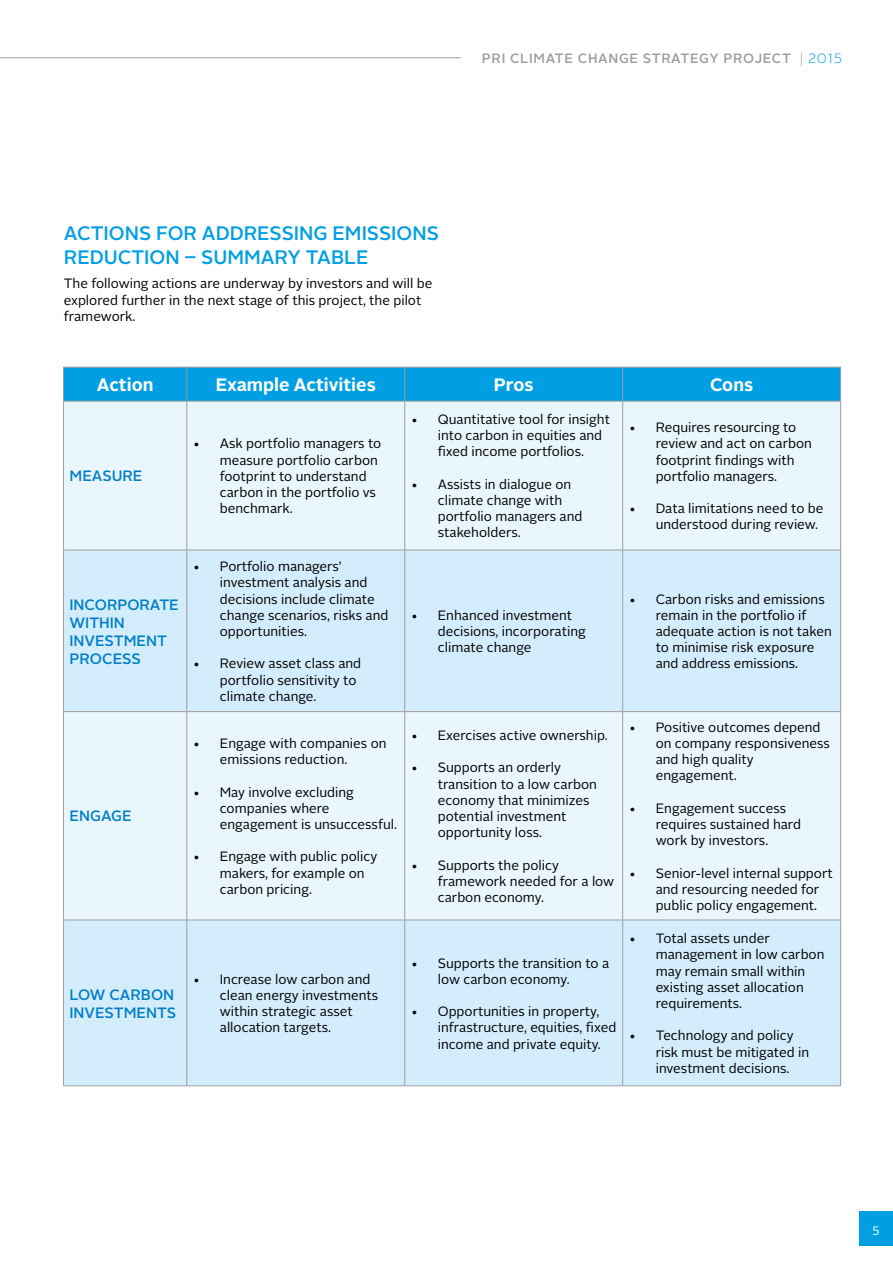
<style>
.page{position:relative;width:893px;height:1263px;background:#fff}
.page>*{position:absolute;margin:0;border:0;box-sizing:border-box;transform-origin:0 0}
.t1{font:500 19.5px/23.4px "Alright Sans";color:#009fe3}
.t2{font:700 18px "Alright Sans";color:#fff}
.t3{font:500 15px/18px "Alright Sans";color:#007ec7}
.t4{font:13.5px/16.2px "Alright Sans";color:#000}
.t5{font:500 13.5px "Alright Sans";letter-spacing:.05em;color:#9d9d9c}
.t6{font:12px "Alright Sans";color:#fff}
.s1{font-weight:300}
.s2{font-weight:300;color:#009fe3}
</style>
<div class="page">
<hr style="left:0;top:57px;width:461px;height:1px;background:#9d9d9c">
<div style="left:859px;top:1212px;width:34px;height:34px;background:#009fe3"></div>
<div style="left:64px;top:368px;width:776px;height:33px;background:#009fe3"></div>
<div style="left:64px;top:402px;width:776px;height:517px;background:#eaf6fe"></div>
<div style="left:64px;top:551px;width:776px;height:160px;background:#d4edfc"></div>
<div style="left:64px;top:920px;width:776px;height:165px;background:#d4edfc"></div>
<hr style="left:63px;top:367px;width:124px;height:1px;background:#9d9d9c">
<hr style="left:63px;top:367px;width:1px;height:34px;background:#9d9d9c">
<hr style="left:187px;top:367px;width:218px;height:1px;background:#9d9d9c">
<hr style="left:186px;top:367px;width:1px;height:34px;background:#9d9d9c">
<hr style="left:405px;top:367px;width:218px;height:1px;background:#9d9d9c">
<hr style="left:404px;top:367px;width:1px;height:34px;background:#9d9d9c">
<hr style="left:623px;top:367px;width:218px;height:1px;background:#9d9d9c">
<hr style="left:622px;top:367px;width:1px;height:34px;background:#9d9d9c">
<hr style="left:840px;top:367px;width:1px;height:34px;background:#9d9d9c">
<hr style="left:63px;top:401px;width:124px;height:1px;background:#9d9d9c">
<hr style="left:63px;top:401px;width:1px;height:149px;background:#9d9d9c">
<hr style="left:187px;top:401px;width:218px;height:1px;background:#9d9d9c">
<hr style="left:186px;top:401px;width:1px;height:149px;background:#9d9d9c">
<hr style="left:405px;top:401px;width:218px;height:1px;background:#9d9d9c">
<hr style="left:404px;top:401px;width:1px;height:149px;background:#9d9d9c">
<hr style="left:623px;top:401px;width:218px;height:1px;background:#9d9d9c">
<hr style="left:622px;top:401px;width:1px;height:149px;background:#9d9d9c">
<hr style="left:840px;top:401px;width:1px;height:149px;background:#9d9d9c">
<hr style="left:63px;top:550px;width:124px;height:1px;background:#9d9d9c">
<hr style="left:63px;top:550px;width:1px;height:161px;background:#9d9d9c">
<hr style="left:187px;top:550px;width:218px;height:1px;background:#9d9d9c">
<hr style="left:186px;top:550px;width:1px;height:161px;background:#9d9d9c">
<hr style="left:405px;top:550px;width:218px;height:1px;background:#9d9d9c">
<hr style="left:404px;top:550px;width:1px;height:161px;background:#9d9d9c">
<hr style="left:623px;top:550px;width:218px;height:1px;background:#9d9d9c">
<hr style="left:622px;top:550px;width:1px;height:161px;background:#9d9d9c">
<hr style="left:840px;top:550px;width:1px;height:161px;background:#9d9d9c">
<hr style="left:63px;top:711px;width:124px;height:1px;background:#9d9d9c">
<hr style="left:63px;top:712px;width:1px;height:207px;background:#9d9d9c">
<hr style="left:187px;top:711px;width:218px;height:1px;background:#9d9d9c">
<hr style="left:186px;top:712px;width:1px;height:207px;background:#9d9d9c">
<hr style="left:405px;top:711px;width:218px;height:1px;background:#9d9d9c">
<hr style="left:404px;top:712px;width:1px;height:207px;background:#9d9d9c">
<hr style="left:623px;top:711px;width:218px;height:1px;background:#9d9d9c">
<hr style="left:622px;top:712px;width:1px;height:207px;background:#9d9d9c">
<hr style="left:840px;top:712px;width:1px;height:207px;background:#9d9d9c">
<hr style="left:63px;top:919px;width:124px;height:1px;background:#9d9d9c">
<hr style="left:63px;top:920px;width:1px;height:165px;background:#9d9d9c">
<hr style="left:187px;top:919px;width:218px;height:1px;background:#9d9d9c">
<hr style="left:186px;top:920px;width:1px;height:165px;background:#9d9d9c">
<hr style="left:405px;top:919px;width:218px;height:1px;background:#9d9d9c">
<hr style="left:404px;top:920px;width:1px;height:165px;background:#9d9d9c">
<hr style="left:623px;top:919px;width:218px;height:1px;background:#9d9d9c">
<hr style="left:622px;top:920px;width:1px;height:165px;background:#9d9d9c">
<hr style="left:840px;top:920px;width:1px;height:165px;background:#9d9d9c">
<hr style="left:63px;top:1085px;width:124px;height:1px;background:#9d9d9c">
<hr style="left:187px;top:1085px;width:218px;height:1px;background:#9d9d9c">
<hr style="left:405px;top:1085px;width:218px;height:1px;background:#9d9d9c">
<hr style="left:623px;top:1085px;width:218px;height:1px;background:#9d9d9c">
<p class="t5" style="left:482px;top:49px;width:361px">PRI CLIMATE CHANGE STRATEGY PROJECT <span class="s1">|</span> <span class="s2">2015</span></p>
<h1 class="t1" style="left:64px;top:222px;width:377px">ACTIONS FOR ADDRESSING EMISSIONS<br>REDUCTION – SUMMARY TABLE</h1>
<p class="t4" style="left:64px;top:276px;width:370px">The following actions are underway by investors and will be explored further in the next stage of this project, the pilot framework.</p>
<h2 class="t2" style="left:97px;top:372px;width:58px">Action</h2>
<h2 class="t2" style="left:216px;top:372px;width:162px">Example Activities</h2>
<h2 class="t2" style="left:494px;top:372px;width:41px">Pros</h2>
<h2 class="t2" style="left:710px;top:372px;width:45px">Cons</h2>
<p class="t3" style="left:70px;top:467px;width:75px">MEASURE</p>
<p class="t3" style="left:70px;top:595px;width:111px">INCORPORATE<br>WITHIN<br>INVESTMENT<br>PROCESS</p>
<p class="t3" style="left:70px;top:807px;width:64px">ENGAGE</p>
<p class="t3" style="left:70px;top:985px;width:108px">LOW CARBON<br>INVESTMENTS</p>
<p class="t4" style="left:220px;top:436px;width:163px;text-indent:-27px">• Ask portfolio managers to measure portfolio carbon footprint to understand carbon in the portfolio vs benchmark.</p>
<p class="t4" style="left:220px;top:558px;width:170px;text-indent:-27px">• Portfolio managers’ investment analysis and decisions include climate change scenarios, risks and opportunities.</p>
<p class="t4" style="left:220px;top:656px;width:143px;text-indent:-27px">• Review asset class and portfolio sensitivity to climate change.</p>
<p class="t4" style="left:220px;top:735px;width:168px;text-indent:-27px">• Engage with companies on emissions reduction.</p>
<p class="t4" style="left:220px;top:784px;width:179px;text-indent:-27px">• May involve excluding companies where engagement is unsuccessful.</p>
<p class="t4" style="left:220px;top:849px;width:159px;text-indent:-27px">• Engage with public policy makers, for example on carbon pricing.</p>
<p class="t4" style="left:220px;top:971px;width:160px;text-indent:-27px">• Increase low carbon and clean energy investments within strategic asset allocation targets.</p>
<p class="t4" style="left:438px;top:411px;width:174px;text-indent:-27px">• Quantitative tool for insight into carbon in equities and fixed income portfolios.</p>
<p class="t4" style="left:438px;top:476px;width:146px;text-indent:-27px">• Assists in dialogue on climate change with portfolio managers and stakeholders.</p>
<p class="t4" style="left:656px;top:419px;width:158px;text-indent:-27px">• Requires resourcing to review and act on carbon footprint findings with portfolio managers.</p>
<p class="t4" style="left:656px;top:500px;width:169px;text-indent:-27px">• Data limitations need to be understood during review.</p>
<p class="t4" style="left:438px;top:607px;width:150px;text-indent:-27px">• Enhanced investment decisions, incorporating climate change</p>
<p class="t4" style="left:656px;top:591px;width:178px;text-indent:-27px">• Carbon risks and emissions remain in the portfolio if adequate action is not taken to minimise risk exposure and address emissions.</p>
<p class="t4" style="left:411px;top:727px;width:199px">• Exercises active ownership.</p>
<p class="t4" style="left:438px;top:760px;width:161px;text-indent:-27px">• Supports an orderly transition to a low carbon economy that minimizes potential investment opportunity loss.</p>
<p class="t4" style="left:438px;top:857px;width:178px;text-indent:-27px">• Supports the policy framework needed for a low carbon economy.</p>
<p class="t4" style="left:438px;top:955px;width:173px;text-indent:-27px">• Supports the transition to a low carbon economy.</p>
<p class="t4" style="left:438px;top:1003px;width:180px;text-indent:-27px">• Opportunities in property, infrastructure, equities, fixed income and private equity.</p>
<p class="t4" style="left:656px;top:719px;width:176px;text-indent:-27px">• Positive outcomes depend on company responsiveness and high quality engagement.</p>
<p class="t4" style="left:656px;top:800px;width:147px;text-indent:-27px">• Engagement success requires sustained hard work by investors.</p>
<p class="t4" style="left:656px;top:865px;width:179px;text-indent:-27px">• Senior-level internal support and resourcing needed for public policy engagement.</p>
<p class="t4" style="left:656px;top:931px;width:170px;text-indent:-27px">• Total assets under management in low carbon may remain small within existing asset allocation requirements.</p>
<p class="t4" style="left:656px;top:1028px;width:155px;text-indent:-27px">• Technology and policy risk must be mitigated in investment decisions.</p>
<p class="t6" style="left:872px;top:1221px;width:8px">5</p>
</div>
